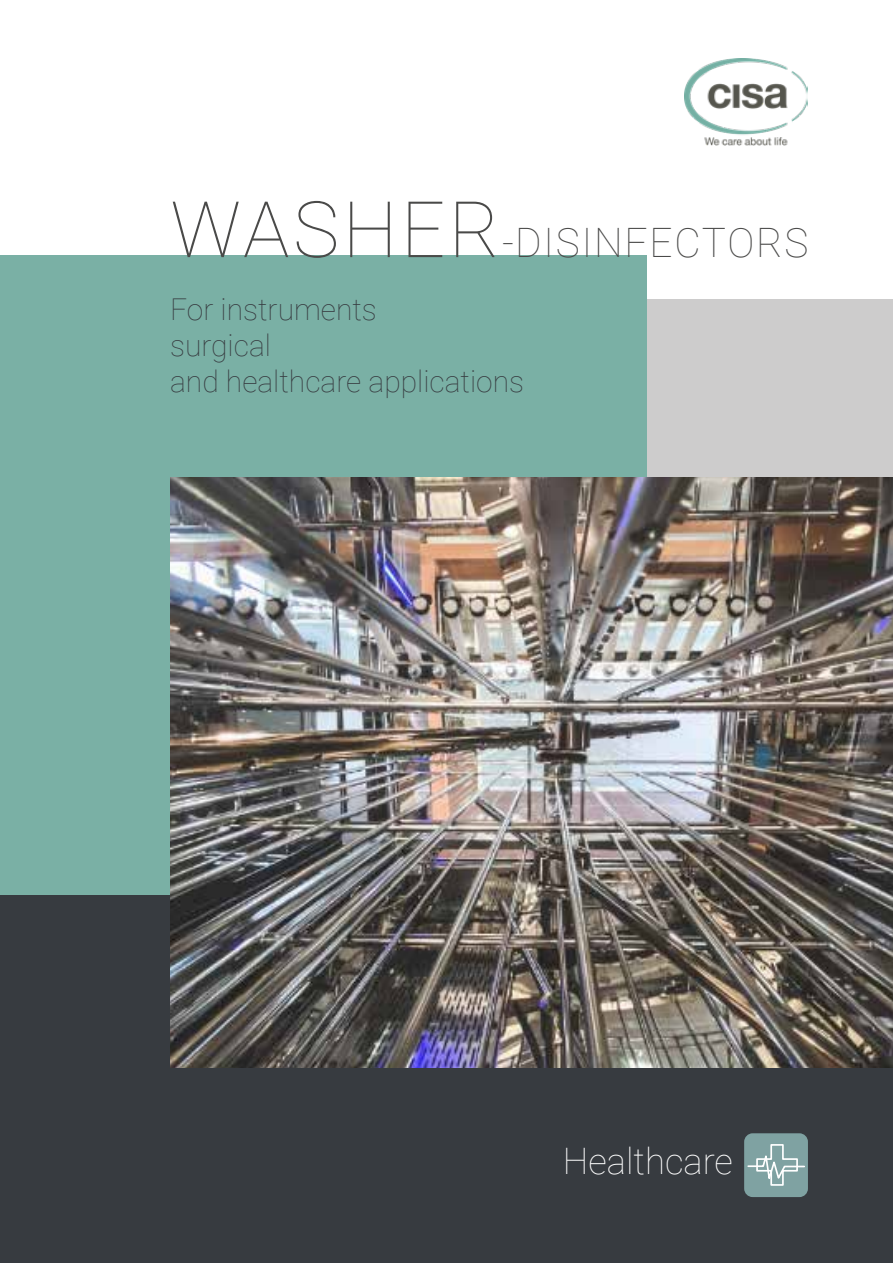
<style>
.page{position:relative;width:893px;height:1263px;background:#fff}
.page>*{position:absolute;margin:0;border:0;box-sizing:border-box;transform-origin:0 0}
.t1{font:100 40.5px "Roboto";letter-spacing:.045em;color:#4a4a49}
.t2{font:100 36.45px "Roboto";color:#fff}
.t3{font:100 30px/36px "Roboto";color:#373b40}
.s1{font-size:78px}
</style>
<div class="page">
<div style="left:323px;top:299px;width:570px;height:290px;background:#cdcccc"></div>
<div style="left:0;top:255px;width:646px;height:910px;background:#7ab0a5"></div>
<img style="left:685px;top:59px;width:123px;height:87px">
<div style="left:0;top:896px;width:893px;height:367px;background:#373b40"></div>
<div style="left:744px;top:1133px;width:64px;height:64px;background:#7fa2a2;border-radius:9px"></div>
<svg style="left:747px;top:1144px;width:58px;height:42px"></svg>
<img style="left:170px;top:477px;width:723px;height:591px">
<h1 class="t1" style="left:170px;top:214px;width:640px"><span class="s1">WASHER</span>-DISINFECTORS</h1>
<p class="t3" style="left:170px;top:290px;width:356px">For instruments<br>surgical<br>and healthcare applications</p>
<p class="t2" style="left:563px;top:1136px;width:172px">Healthcare</p>
</div>
